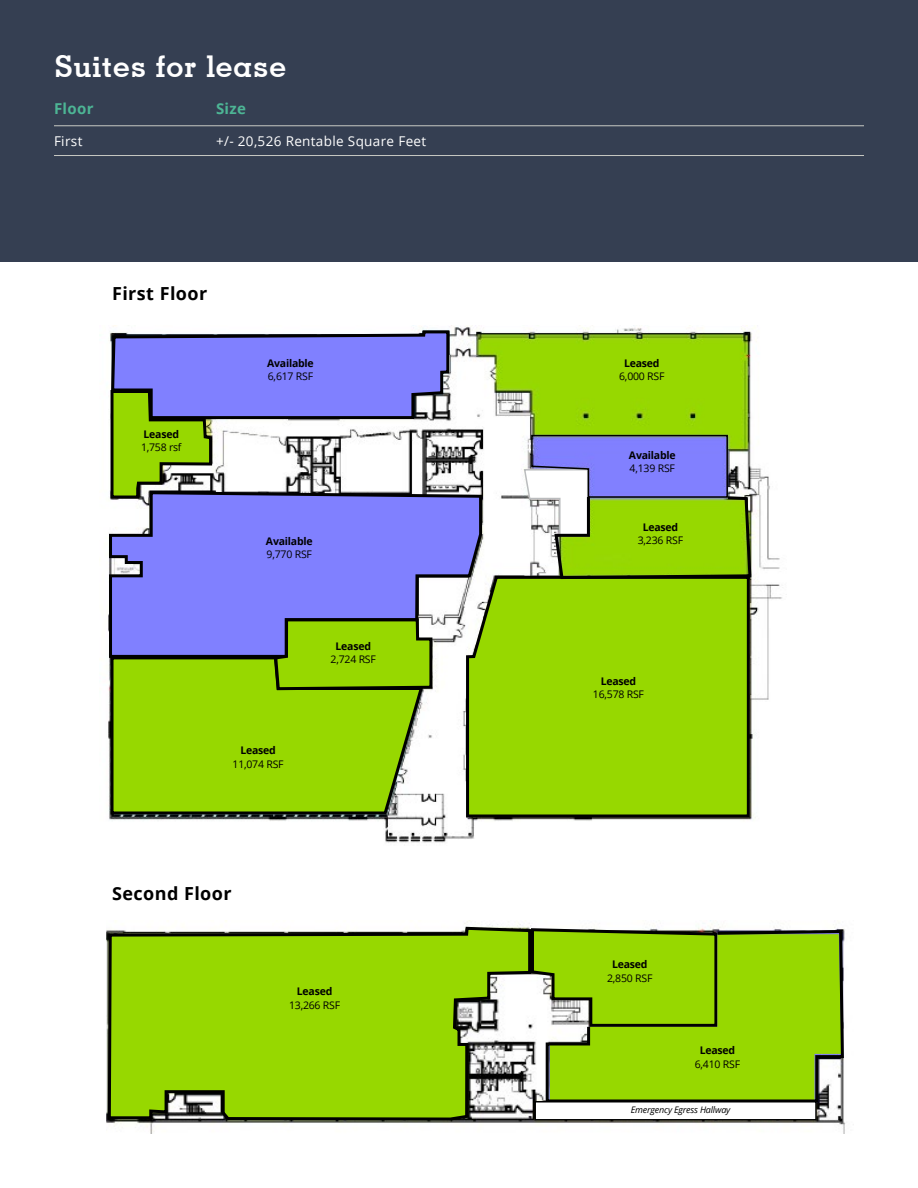
<style>
.page{position:relative;width:918px;height:1188px;background:#fff}
.page>*{position:absolute;margin:0;border:0;box-sizing:border-box;transform-origin:0 0}
.t1{font:700 30px "Geometric Slab 703 BT";letter-spacing:.03em;color:#fff}
.t2{font:700 18px "Open Sans";letter-spacing:.025em;color:#000}
.t3{font:700 15px "Open Sans";letter-spacing:.025em;color:#4db595}
.t4{font:13.5px "Open Sans";letter-spacing:.025em;color:#fff}
.t5{font:10.5px "Open Sans";letter-spacing:-.02em;color:#000}
.t6{font:700 10.5px "Open Sans";letter-spacing:-.02em;color:#000}
.t7{font:italic 9px "Open Sans";letter-spacing:-.02em;color:#000}
</style>
<div class="page">
<img style="left:108px;top:325px;width:674px;height:518px">
<div style="left:0;top:0;width:918px;height:261px;background:#353f52"></div>
<hr style="left:54px;top:126px;width:162px;height:1px;background:#c8c9c4">
<hr style="left:216px;top:126px;width:144px;height:1px;background:#c8c9c4">
<hr style="left:360px;top:126px;width:504px;height:1px;background:#c8c9c4">
<hr style="left:54px;top:155px;width:162px;height:1px;background:#c8c9c4">
<hr style="left:216px;top:155px;width:144px;height:1px;background:#c8c9c4">
<hr style="left:360px;top:155px;width:504px;height:1px;background:#c8c9c4">
<img style="left:106px;top:921px;width:740px;height:213px">
<div style="left:465px;top:574px;width:286px;height:245px;background:#97d800"></div>
<svg style="left:109px;top:659px;width:316px;height:157px;background:#94ce0e"></svg>
<svg style="left:109px;top:329px;width:342px;height:161px"></svg>
<svg style="left:106px;top:925px;width:427px;height:197px;background:#95c820"></svg>
<svg style="left:529px;top:927px;width:190px;height:101px"></svg>
<svg style="left:544px;top:928px;width:301px;height:176px;background:#93ca13"></svg>
<svg style="left:523px;top:434px;width:230px;height:147px"></svg>
<svg style="left:108px;top:490px;width:376px;height:169px;background:#8787eb"></svg>
<svg style="left:272px;top:617px;width:162px;height:75px;background:#85b814"></svg>
<div style="left:534px;top:1101px;width:283px;height:20px;background:#fff;border:2px solid #000"></div>
<h1 class="t1" style="left:54px;top:48px;width:234px">Suites for lease</h1>
<h3 class="t3" style="left:54px;top:98px;width:41px">Floor</h3>
<h3 class="t3" style="left:216px;top:98px;width:32px">Size</h3>
<p class="t4" style="left:54px;top:132px;width:30px">First</p>
<p class="t4" style="left:216px;top:132px;width:212px">+/- 20,526 Rentable Square Feet</p>
<h2 class="t2" style="left:112px;top:280px;width:97px">First Floor</h2>
<p class="t6" style="left:144px;top:426px;width:37px">Leased</p>
<p class="t5" style="left:141px;top:440px;width:42px">1,758 rsf</p>
<p class="t6" style="left:267px;top:356px;width:48px">Available</p>
<p class="t5" style="left:268px;top:369px;width:47px">6,617 RSF</p>
<p class="t6" style="left:266px;top:534px;width:48px">Available</p>
<p class="t5" style="left:267px;top:547px;width:47px">9,770 RSF</p>
<p class="t6" style="left:240px;top:743px;width:37px">Leased</p>
<p class="t5" style="left:233px;top:757px;width:53px">11,074 RSF</p>
<p class="t6" style="left:336px;top:638px;width:37px">Leased</p>
<p class="t5" style="left:331px;top:652px;width:47px">2,724 RSF</p>
<h2 class="t2" style="left:112px;top:881px;width:121px">Second Floor</h2>
<p class="t6" style="left:297px;top:984px;width:37px">Leased</p>
<p class="t5" style="left:289px;top:998px;width:53px">13,266 RSF</p>
<p class="t6" style="left:624px;top:355px;width:37px">Leased</p>
<p class="t5" style="left:619px;top:369px;width:47px">6,000 RSF</p>
<p class="t6" style="left:629px;top:448px;width:48px">Available</p>
<p class="t5" style="left:630px;top:461px;width:47px">4,139 RSF</p>
<p class="t6" style="left:643px;top:520px;width:37px">Leased</p>
<p class="t5" style="left:638px;top:533px;width:47px">3,236 RSF</p>
<p class="t6" style="left:601px;top:674px;width:37px">Leased</p>
<p class="t5" style="left:593px;top:687px;width:53px">16,578 RSF</p>
<p class="t6" style="left:612px;top:957px;width:37px">Leased</p>
<p class="t5" style="left:607px;top:971px;width:47px">2,850 RSF</p>
<p class="t6" style="left:700px;top:1043px;width:37px">Leased</p>
<p class="t5" style="left:695px;top:1057px;width:47px">6,410 RSF</p>
<p class="t7" style="left:631px;top:1104px;width:101px">Emergency Egress Hallway</p>
</div>
